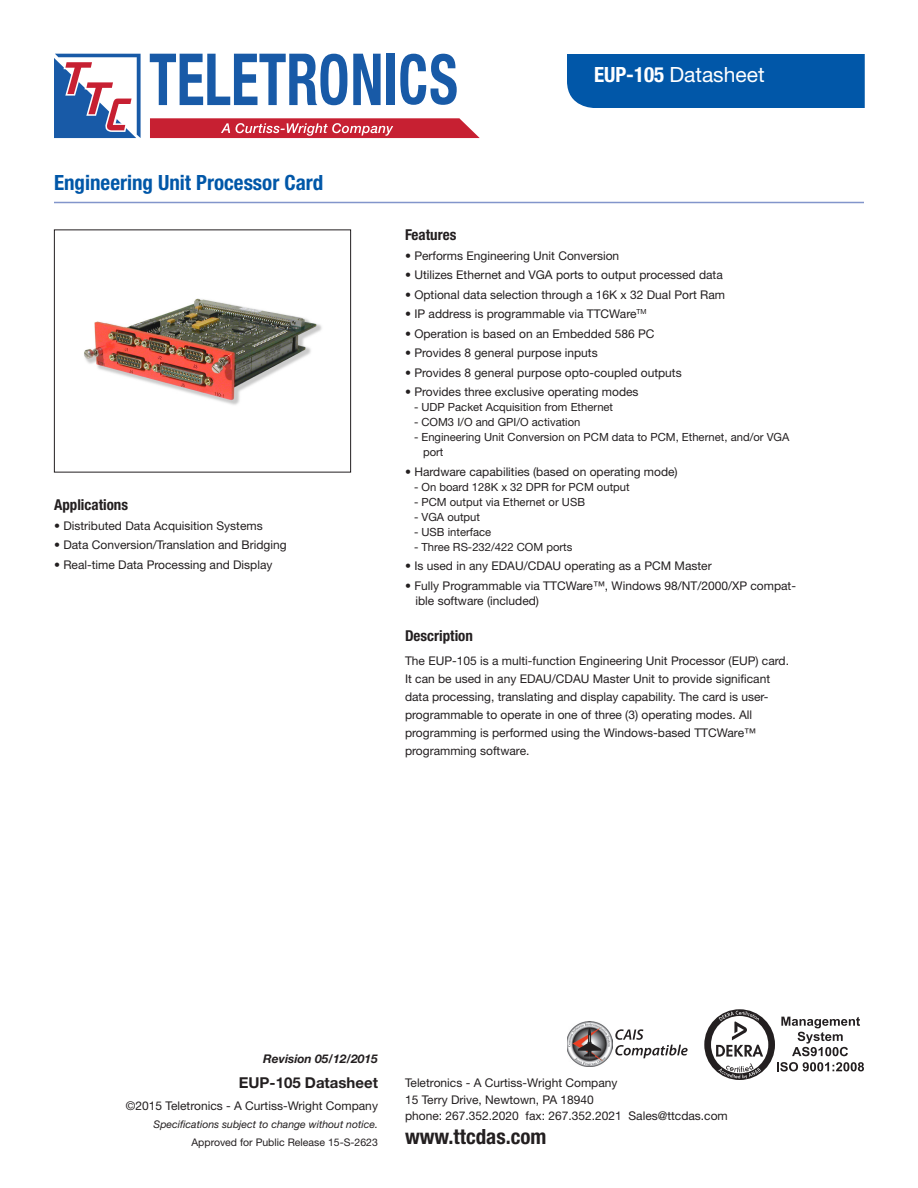
<style>
.page{position:relative;width:918px;height:1188px;background:#fff}
.page>*{position:absolute;margin:0;border:0;box-sizing:border-box;transform-origin:0 0}
.t1{font:700 condensed 21px "Helvetica Neue LT Std";color:#0157a8}
.t2{font:21px "Helvetica Neue LT Std";color:#fff}
.t3{font:700 condensed 21px "Helvetica Neue LT Std";color:#231f20}
.t4{font:700 condensed 15px "Helvetica Neue LT Std";color:#231f20}
.t5{font:700 15px "Helvetica Neue LT Std";color:#231f20}
.t6{font:12px/18px "Helvetica Neue LT Std";color:#231f20}
.t7{font:italic 700 12px "Helvetica Neue LT Std";color:#231f20}
.t8{font:11.25px/15px "Helvetica Neue LT Std";color:#231f20}
.t9{font:italic 10.5px "Helvetica Neue LT Std";color:#231f20}
.t10{font:10.5px "Helvetica Neue LT Std";color:#231f20}
.s1{font-weight:700;font-stretch:condensed}
</style>
<div class="page">
<div style="left:567px;top:54px;width:298px;height:54px;background:#0157a8"></div>
<hr style="left:54px;top:202px;width:810px;height:1px;background:#8295cb">
<img style="left:84px;top:298px;width:238px;height:107px">
<div style="left:54px;top:230px;width:297px;height:242px;border:1px solid #231f20"></div>
<img style="left:567px;top:1021px;width:45px;height:46px">
<svg style="left:615px;top:1029px;width:73px;height:29px"></svg>
<svg style="left:704px;top:1009px;width:160px;height:71px"></svg>
<svg style="left:54px;top:54px;width:87px;height:84px"></svg>
<svg style="left:150px;top:54px;width:197px;height:51px"></svg>
<svg style="left:353px;top:54px;width:28px;height:51px"></svg>
<div style="left:387px;top:54px;width:8px;height:51px;background:#185aa7"></div>
<svg style="left:400px;top:54px;width:57px;height:51px"></svg>
<svg style="left:150px;top:118px;width:330px;height:20px;background:#ce3d4d"></svg>
<h1 class="t1" style="left:54px;top:170px;width:271px">Engineering Unit Processor Card</h1>
<p class="t4" style="left:54px;top:496px;width:76px">Applications</p>
<p class="t6" style="left:54px;top:516px;width:210px">• Distributed Data Acquisition Systems</p>
<p class="t6" style="left:54px;top:536px;width:234px">• Data Conversion/Translation and Bridging</p>
<p class="t6" style="left:54px;top:555px;width:220px">• Real-time Data Processing and Display</p>
<h1 class="t2" style="left:594px;top:63px;width:172px"><span class="s1">EUP-105</span> Datasheet</h1>
<p class="t4" style="left:405px;top:226px;width:53px">Features</p>
<p class="t6" style="left:405px;top:246px;width:216px">• Performs Engineering Unit Conversion</p>
<p class="t6" style="left:405px;top:266px;width:319px">• Utilizes Ethernet and VGA ports to output processed data</p>
<p class="t6" style="left:405px;top:285px;width:322px">• Optional data selection through a 16K x 32 Dual Port Ram</p>
<p class="t6" style="left:405px;top:305px;width:243px">• IP address is programmable via TTCWare<sup>TM</sup></p>
<p class="t6" style="left:405px;top:324px;width:251px">• Operation is based on an Embedded 586 PC</p>
<p class="t6" style="left:405px;top:344px;width:194px">• Provides 8 general purpose inputs</p>
<p class="t6" style="left:405px;top:363px;width:278px">• Provides 8 general purpose opto-coupled outputs</p>
<p class="t6" style="left:405px;top:383px;width:235px">• Provides three exclusive operating modes</p>
<p class="t8" style="left:414px;top:400px;width:201px">- UDP Packet Acquisition from Ethernet</p>
<p class="t8" style="left:414px;top:415px;width:168px">- COM3 I/O and GPI/O activation</p>
<p class="t8" style="left:423px;top:430px;width:368px;text-indent:-9px">- Engineering Unit Conversion on PCM data to PCM, Ethernet, and/or VGA port</p>
<p class="t6" style="left:405px;top:462px;width:274px">• Hardware capabilities (based on operating mode)</p>
<p class="t8" style="left:414px;top:479px;width:217px">- On board 128K x 32 DPR for PCM output</p>
<p class="t8" style="left:414px;top:494px;width:173px">- PCM output via Ethernet or USB</p>
<p class="t8" style="left:414px;top:509px;width:68px">- VGA output</p>
<p class="t8" style="left:414px;top:524px;width:79px">- USB interface</p>
<p class="t8" style="left:414px;top:539px;width:160px">- Three RS-232/422 COM ports</p>
<p class="t6" style="left:405px;top:557px;width:308px">• Is used in any EDAU/CDAU operating as a PCM Master</p>
<p class="t6" style="left:416px;top:578px;width:382px;line-height:15px;text-indent:-10px">• Fully Programmable via TTCWare™, Windows 98/NT/2000/XP compat&shy;ible software (included)</p>
<p class="t4" style="left:405px;top:626px;width:69px">Description</p>
<p class="t6" style="left:405px;top:651px;width:386px">The EUP-105 is a multi-function Engineering Unit Processor (EUP) card.<br>It can be used in any EDAU/CDAU Master Unit to provide significant data processing, translating and display capability. The card is user&shy;programmable to operate in one of three (3) operating modes. All programming is performed using the Windows-based TTCWare™ programming software.</p>
<p class="t7" style="left:263px;top:1051px;width:116px">Revision 05/12/2015</p>
<p class="t5" style="left:239px;top:1073px;width:141px">EUP-105 Datasheet</p>
<p class="t6" style="left:126px;top:1097px;width:254px">©2015 Teletronics - A Curtiss-Wright Company</p>
<p class="t9" style="left:154px;top:1118px;width:226px">Specifications subject to change without notice.</p>
<p class="t10" style="left:191px;top:1136px;width:188px">Approved for Public Release 15-S-2623</p>
<p class="t6" style="left:405px;top:1074px;width:324px;line-height:16.5px">Teletronics - A Curtiss-Wright Company<br>15 Terry Drive, Newtown, PA 18940<br>phone: 267.352.2020 fax: 267.352.2021 Sales@ttcdas.com</p>
<h1 class="t3" style="left:405px;top:1124px;width:143px">www.ttcdas.com</h1>
</div>
